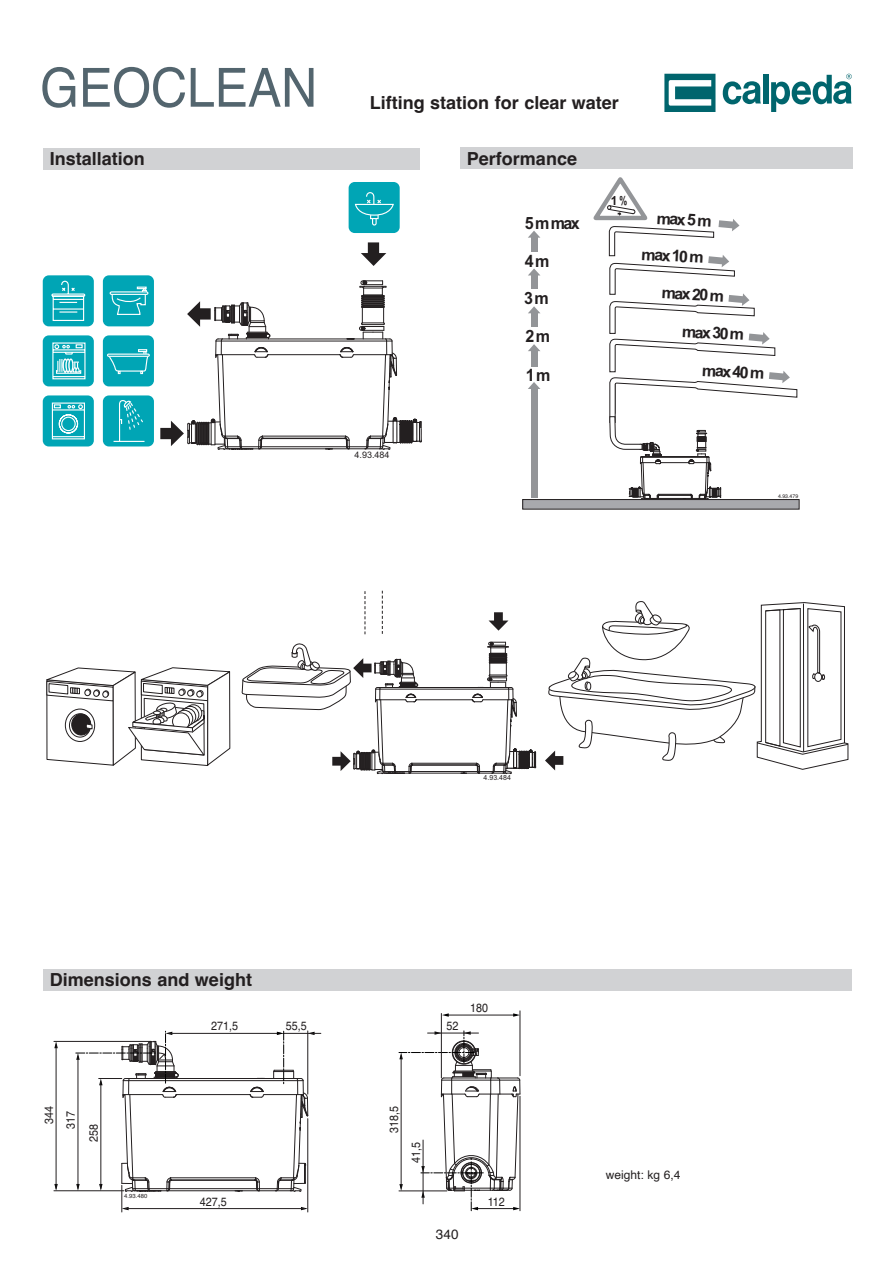
<style>
.page{position:relative;width:895px;height:1262px;background:#fff}
.page>*{position:absolute;margin:0;border:0;box-sizing:border-box;transform-origin:0 0}
.t1{font:54px "Helvetica";letter-spacing:-.005em;color:#53656e;scale:.93 1}
.t2{font:700 18px "Helvetica";color:#231f20}
.t3{font:700 16.95px "Arial";color:#231f20;scale:.95 1}
.t4{font:700 16.05px "Arial";color:#231f20}
.t5{font:13.5px "Helvetica";color:#231f20}
.t6{font:700 12.6px "Arial";color:#231f20;scale:.95 1}
.t7{font:12px/21.9px "Helvetica";color:#231f20;text-align:center;scale:.9 1}
.t8{font:12px "Helvetica";color:#231f20}
.t9{font:9px "Arial";color:#231f20}
.t10{font:7.05px "Arial";color:#231f20}
.t11{font:5.85px "Helvetica";color:#231f20}
.t12{font:5.1px "Helvetica";color:#231f20}
</style>
<div class="page">
<div style="left:762px;top:74px;width:6px;height:29px;background:#00656d"></div>
<svg style="left:722px;top:81px;width:38px;height:23px"></svg>
<svg style="left:771px;top:74px;width:80px;height:38px"></svg>
<svg style="left:664px;top:74px;width:51px;height:38px"></svg>
<div style="left:43px;top:148px;width:376px;height:22px;background:#d1d2d4"></div>
<div style="left:103px;top:335px;width:51px;height:51px;background:#00a5b5;border-radius:6px"></div>
<svg style="left:107px;top:349px;width:43px;height:26px"></svg>
<hr style="left:262px;top:436px;width:83px;height:1px;background:#231f20">
<hr style="left:263px;top:438px;width:81px;height:1px;background:#231f20">
<hr style="left:261px;top:446px;width:85px;height:1px;background:#231f20">
<hr style="left:259px;top:448px;width:89px;height:1px;background:#231f20">
<hr style="left:221px;top:341px;width:165px;height:1px;background:#231f20">
<hr style="left:268px;top:354px;width:71px;height:1px;background:#231f20">
<hr style="left:222px;top:339px;width:163px;height:1px;background:#231f20">
<svg style="left:339px;top:281px;width:82px;height:169px"></svg>
<div style="left:103px;top:275px;width:51px;height:51px;background:#00a5b5;border-radius:6px"></div>
<div style="left:110px;top:291px;width:38px;height:4px;border:1px solid #fff"></div>
<svg style="left:111px;top:287px;width:36px;height:28px"></svg>
<div style="left:348px;top:182px;width:51px;height:51px;background:#00a5b5;border-radius:6px"></div>
<svg style="left:354px;top:192px;width:40px;height:34px"></svg>
<svg style="left:160px;top:301px;width:110px;height:149px"></svg>
<svg style="left:361px;top:242px;width:25px;height:24px"></svg>
<div style="left:43px;top:395px;width:51px;height:51px;background:#00a5b5;border-radius:6px"></div>
<div style="left:43px;top:275px;width:51px;height:51px;background:#00a5b5;border-radius:6px"></div>
<div style="left:43px;top:335px;width:51px;height:51px;background:#00a5b5;border-radius:6px"></div>
<svg style="left:51px;top:280px;width:35px;height:160px"></svg>
<svg style="left:103px;top:395px;width:51px;height:51px;background:#16acbb"></svg>
<div style="left:43px;top:969px;width:808px;height:21px;background:#d1d2d4"></div>
<hr style="left:170px;top:1177px;width:85px;height:1px;background:#231f20">
<hr style="left:171px;top:1179px;width:84px;height:1px;background:#231f20">
<hr style="left:171px;top:1180px;width:84px;height:1px;background:#231f20">
<hr style="left:169px;top:1188px;width:87px;height:1px;background:#231f20">
<hr style="left:168px;top:1190px;width:90px;height:1px;background:#231f20">
<hr style="left:129px;top:1080px;width:168px;height:1px;background:#231f20">
<hr style="left:176px;top:1094px;width:74px;height:1px;background:#231f20">
<hr style="left:130px;top:1078px;width:166px;height:1px;background:#231f20">
<svg style="left:54px;top:1042px;width:4px;height:6px"></svg>
<svg style="left:54px;top:1184px;width:4px;height:6px"></svg>
<hr style="left:54px;top:1041px;width:97px;height:1px;background:#231f20">
<hr style="left:54px;top:1190px;width:70px;height:1px;background:#231f20">
<hr style="left:56px;top:1045px;width:1px;height:143px;background:#231f20">
<svg style="left:301px;top:1207px;width:6px;height:3px"></svg>
<hr style="left:307px;top:1118px;width:1px;height:94px;background:#231f20">
<hr style="left:125px;top:1208px;width:179px;height:1px;background:#231f20">
<hr style="left:168px;top:1033px;width:112px;height:1px;background:#231f20">
<hr style="left:283px;top:1033px;width:38px;height:1px;background:#231f20">
<svg style="left:249px;top:1031px;width:65px;height:161px"></svg>
<hr style="left:441px;top:1013px;width:1px;height:65px;background:#231f20">
<hr style="left:445px;top:1015px;width:71px;height:1px;background:#231f20">
<svg style="left:441px;top:1013px;width:7px;height:4px"></svg>
<svg style="left:513px;top:1013px;width:6px;height:4px"></svg>
<hr style="left:519px;top:1011px;width:1px;height:65px;background:#231f20">
<svg style="left:399px;top:1031px;width:121px;height:180px"></svg>
<svg style="left:76px;top:1031px;width:103px;height:182px"></svg>
<div style="left:522px;top:499px;width:276px;height:10px;background:#a8a9ad"></div>
<div style="left:530px;top:388px;width:7px;height:109px;background:#939598"></div>
<svg style="left:528px;top:382px;width:12px;height:7px"></svg>
<div style="left:530px;top:350px;width:7px;height:16px;background:#939598"></div>
<svg style="left:528px;top:344px;width:12px;height:7px"></svg>
<div style="left:530px;top:312px;width:7px;height:14px;background:#939598"></div>
<svg style="left:528px;top:306px;width:12px;height:7px"></svg>
<div style="left:530px;top:274px;width:7px;height:15px;background:#939598"></div>
<svg style="left:528px;top:268px;width:12px;height:7px"></svg>
<div style="left:530px;top:237px;width:7px;height:15px;background:#939598"></div>
<svg style="left:528px;top:231px;width:12px;height:7px"></svg>
<svg style="left:587px;top:177px;width:210px;height:323px"></svg>
<div style="left:459px;top:148px;width:392px;height:21px;background:#d1d2d4"></div>
<svg style="left:46px;top:667px;width:185px;height:99px"></svg>
<svg style="left:364px;top:591px;width:1px;height:43px"></svg>
<svg style="left:381px;top:591px;width:1px;height:43px"></svg>
<hr style="left:411px;top:763px;width:65px;height:1px;background:#231f20">
<hr style="left:412px;top:764px;width:64px;height:1px;background:#231f20">
<hr style="left:412px;top:765px;width:64px;height:1px;background:#231f20">
<hr style="left:411px;top:771px;width:66px;height:1px;background:#231f20">
<hr style="left:409px;top:773px;width:69px;height:1px;background:#231f20">
<hr style="left:379px;top:689px;width:129px;height:1px;background:#231f20">
<hr style="left:416px;top:699px;width:56px;height:1px;background:#231f20">
<hr style="left:380px;top:687px;width:127px;height:1px;background:#231f20">
<svg style="left:460px;top:642px;width:75px;height:132px"></svg>
<svg style="left:241px;top:643px;width:177px;height:131px"></svg>
<svg style="left:488px;top:612px;width:20px;height:19px"></svg>
<svg style="left:545px;top:601px;width:303px;height:169px"></svg>
<p class="t1" style="left:40px;top:65px;width:299px">GEOCLEAN</p>
<p class="t2" style="left:50px;top:151px;width:97px">Installation</p>
<p class="t2" style="left:369px;top:95px;width:251px">Lifting station for clear water</p>
<p class="t2" style="left:466px;top:151px;width:112px">Performance</p>
<p class="t6" style="left:610px;top:196px;width:19px">1%</p>
<p class="t3" style="left:524px;top:217px;width:59px">5 m max</p>
<p class="t4" style="left:656px;top:212px;width:56px;rotate:3deg">max 5 m</p>
<p class="t3" style="left:524px;top:255px;width:27px">4 m</p>
<p class="t3" style="left:524px;top:292px;width:27px">3 m</p>
<p class="t3" style="left:525px;top:330px;width:27px">2 m</p>
<p class="t3" style="left:525px;top:369px;width:27px">1 m</p>
<p class="t4" style="left:641px;top:248px;width:64px;rotate:3deg">max 10 m</p>
<p class="t4" style="left:661px;top:287px;width:64px;rotate:3deg">max 20 m</p>
<p class="t4" style="left:682px;top:325px;width:64px;rotate:3deg">max 30 m</p>
<p class="t4" style="left:702px;top:364px;width:64px;rotate:3deg">max 40 m</p>
<p class="t9" style="left:354px;top:451px;width:37px">4.93.484</p>
<p class="t12" style="left:777px;top:494px;width:22px">4.93.479</p>
<p class="t2" style="left:50px;top:972px;width:204px">Dimensions and weight</p>
<p class="t7" style="left:39px;top:1129px;width:27px;rotate:-90deg">344<br>317</p>
<p class="t7" style="left:84px;top:1142px;width:22px;rotate:-90deg">258</p>
<p class="t11" style="left:124px;top:1193px;width:24px">4.93.480</p>
<p class="t7" style="left:211px;top:1016px;width:32px">271,5</p>
<p class="t7" style="left:286px;top:1016px;width:25px">55,5</p>
<p class="t7" style="left:200px;top:1191px;width:32px">427,5</p>
<p class="t10" style="left:483px;top:775px;width:29px">4.93.484</p>
<p class="t7" style="left:446px;top:1016px;width:15px">52</p>
<p class="t7" style="left:470px;top:998px;width:22px">180</p>
<p class="t7" style="left:384px;top:1133px;width:32px;rotate:-90deg">318,5</p>
<p class="t7" style="left:406px;top:1163px;width:25px;rotate:-90deg">41,5</p>
<p class="t5" style="left:436px;top:1229px;width:24px">340</p>
<p class="t7" style="left:487px;top:1191px;width:21px">112</p>
<p class="t8" style="left:605px;top:1169px;width:76px">weight: kg 6,4</p>
</div>
